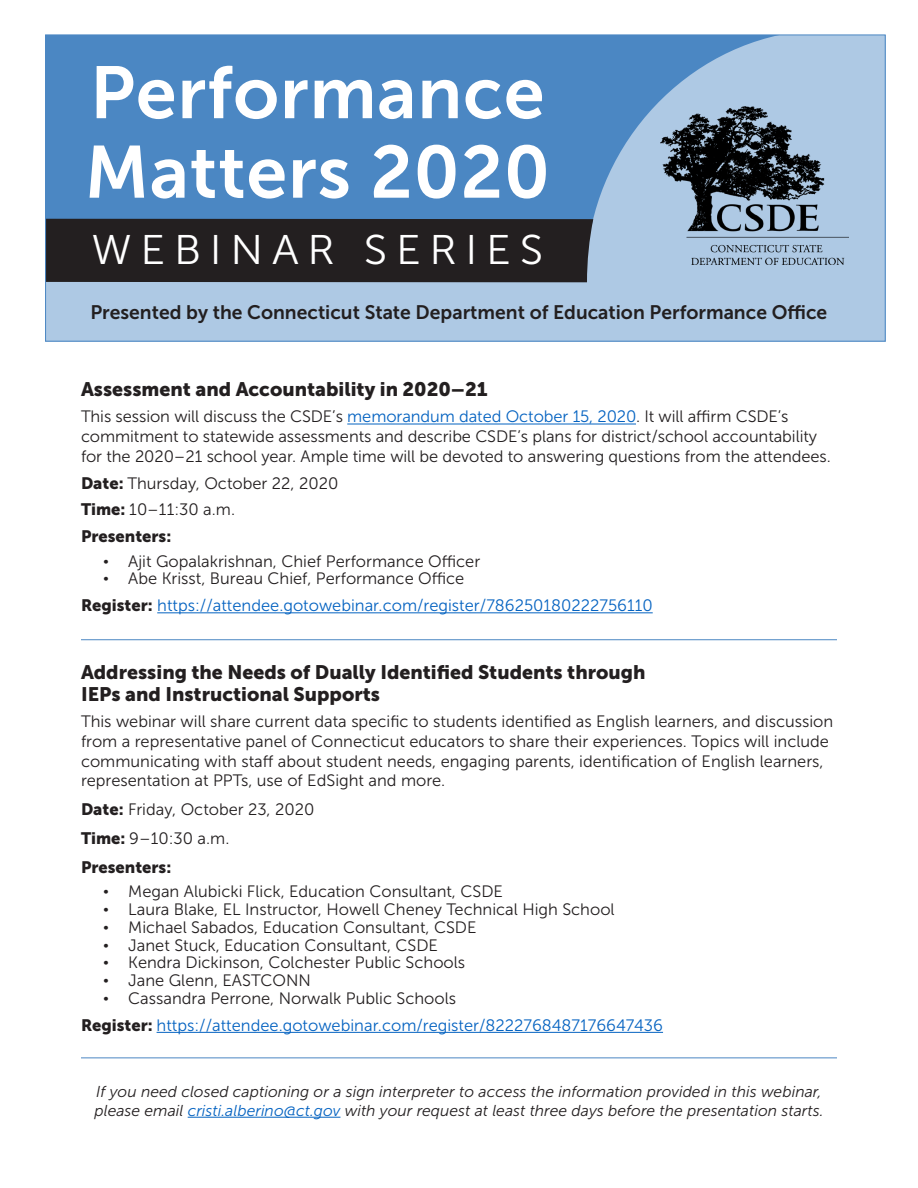
<style>
.page{position:relative;width:918px;height:1188px;background:#fff}
.page>*{position:absolute;margin:0;border:0;box-sizing:border-box;transform-origin:0 0}
.t1{font:73.5px/79.5px "Museo Sans 700";letter-spacing:.01em;color:#fff}
.t2{font:41.25px "Museo Sans 300";letter-spacing:.2em;color:#fff;scale:1.05 1}
.t3{font:19.5px/21px "Museo Sans 900";color:#231f20}
.t4{font:19.5px "Museo Sans 700";color:#231f20}
.Normal__Web{font:16.5px/19.8px "Museo Sans 300";color:#231f20}
.t5{font:16.5px "Museo Sans 300";color:#0563c1}
.Normal__Web-2{font:16.5px "Museo Sans 900";color:#231f20}
.Normal__Web-3{font:italic 15.75px/18.9px "Museo Sans 300";color:#231f20}
.s1{color:#0563c1}
.s2{font-family:"Museo Sans 900"}
.s3{font-family:"Courier New"}
.s4{font-family:"Museo Sans 900";color:#231f20}
</style>
<div class="page">
<div style="left:45px;top:35px;width:840px;height:306px;background:#aec9e4"></div>
<img style="left:780px;top:125px;width:68px;height:139px">
<svg style="left:47px;top:37px;width:733px;height:228px;fill:#4b87c3"></svg>
<div style="left:47px;top:219px;width:546px;height:63px;background:#231f20"></div>
<hr style="left:347px;top:424px;width:289px;height:1px;background:#0563c1">
<hr style="left:157px;top:612px;width:496px;height:1px;background:#0563c1">
<hr style="left:157px;top:1032px;width:506px;height:1px;background:#0563c1">
<hr style="left:81px;top:639px;width:756px;height:1px;background:#4b87c3">
<hr style="left:81px;top:1058px;width:756px;height:1px;background:#4b87c3">
<hr style="left:188px;top:1117px;width:152px;height:1px;background:#0563c1">
<p class="t1" style="left:85px;top:53px;width:467px">Performance<br>Matters 2020</p>
<p class="t2" style="left:92px;top:228px;width:432px">WEBINAR SERIES</p>
<p class="t4" style="left:90px;top:302px;width:738px">Presented by the Connecticut State Department of Education Performance Office</p>
<p class="t3" style="left:81px;top:378px;width:408px">Assessment and Accountability in 2020–21</p>
<p class="Normal__Web" style="left:81px;top:407px;width:751px">This session will discuss the CSDE’s <span class="s1">memorandum dated October 15, 2020</span>. It will affirm CSDE’s commitment to statewide assessments and describe CSDE’s plans for district/school accountability for the 2020–21 school year. Ample time will be devoted to answering questions from the attendees.</p>
<p class="Normal__Web" style="left:81px;top:473px;width:259px"><span class="s2">Date:</span> Thursday, October 22, 2020</p>
<p class="Normal__Web" style="left:81px;top:500px;width:156px"><span class="s2">Time:</span> 10–11:30 a.m.</p>
<p class="Normal__Web-2" style="left:81px;top:527px;width:92px">Presenters:</p>
<p class="Normal__Web" style="left:101px;top:551px;width:381px"><span class="s3">•</span> Ajit Gopalakrishnan, Chief Performance Officer</p>
<p class="Normal__Web" style="left:101px;top:569px;width:365px"><span class="s3">•</span> Abe Krisst, Bureau Chief, Performance Office</p>
<p class="t5" style="left:81px;top:597px;width:573px"><span class="s4">Register:</span> https://attendee.gotowebinar.com/register/786250180222756110</p>
<p class="t3" style="left:81px;top:662px;width:566px">Addressing the Needs of Dually Identified Students through<br>IEPs and Instructional Supports</p>
<p class="Normal__Web" style="left:81px;top:712px;width:754px">This webinar will share current data specific to students identified as English learners, and discussion from a representative panel of Connecticut educators to share their experiences. Topics will include communicating with staff about student needs, engaging parents, identification of English learners, representation at PPTs, use of EdSight and more.</p>
<p class="Normal__Web" style="left:81px;top:800px;width:235px"><span class="s2">Date:</span> Friday, October 23, 2020</p>
<p class="Normal__Web" style="left:81px;top:828px;width:150px"><span class="s2">Time:</span> 9–10:30 a.m.</p>
<p class="Normal__Web-2" style="left:81px;top:857px;width:92px">Presenters:</p>
<p class="Normal__Web" style="left:101px;top:882px;width:403px"><span class="s3">•</span> Megan Alubicki Flick, Education Consultant, CSDE</p>
<p class="Normal__Web" style="left:101px;top:900px;width:515px"><span class="s3">•</span> Laura Blake, EL Instructor, Howell Cheney Technical High School</p>
<p class="Normal__Web" style="left:101px;top:917px;width:377px"><span class="s3">•</span> Michael Sabados, Education Consultant, CSDE</p>
<p class="Normal__Web" style="left:101px;top:935px;width:338px"><span class="s3">•</span> Janet Stuck, Education Consultant, CSDE</p>
<p class="Normal__Web" style="left:101px;top:953px;width:366px"><span class="s3">•</span> Kendra Dickinson, Colchester Public Schools</p>
<p class="Normal__Web" style="left:101px;top:971px;width:211px"><span class="s3">•</span> Jane Glenn, EASTCONN</p>
<p class="Normal__Web" style="left:101px;top:989px;width:356px"><span class="s3">•</span> Cassandra Perrone, Norwalk Public Schools</p>
<p class="t5" style="left:81px;top:1016px;width:584px"><span class="s4">Register:</span> https://attendee.gotowebinar.com/register/8222768487176647436</p>
<p class="Normal__Web-3" style="left:94px;top:1082px;width:731px">If you need closed captioning or a sign interpreter to access the information provided in this webinar, please email <span class="s1">cristi.alberino@ct.gov</span> with your request at least three days before the presentation starts.</p>
</div>
